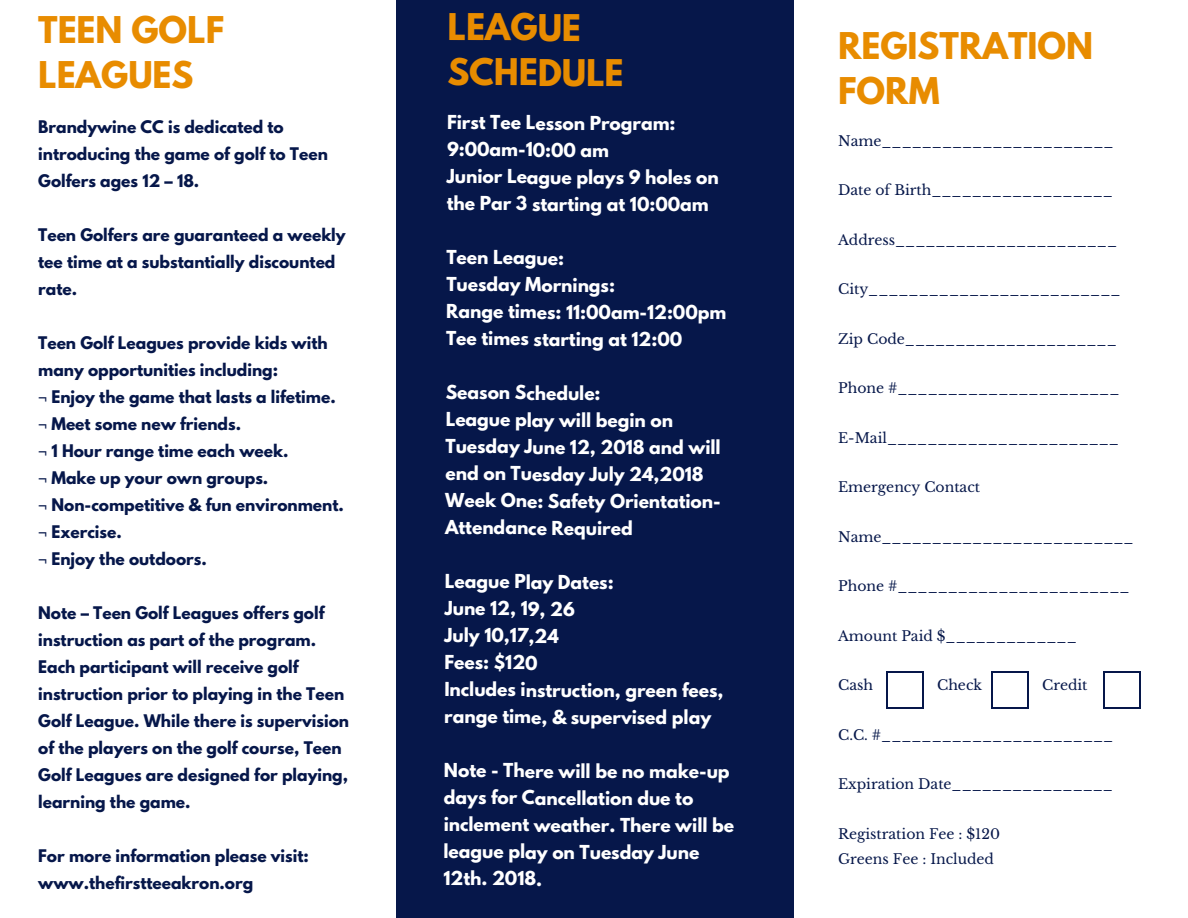
<style>
.page{position:relative;width:1188px;height:918px;background:#fff}
.page>*{position:absolute;margin:0;border:0;box-sizing:border-box;transform-origin:0 0}
.t1{font:700 32.7px/45px "League Spartan";color:#e88c00}
.t2{font:700 17.1px/27px "League Spartan";letter-spacing:-.005em;color:#fff}
.t3{font:700 15.45px/27px "League Spartan";color:#06174a}
.t4{font:13.95px/24.8px "Libre Baskerville";color:#06174a}
.s1{font-family:"Liberation Sans";font-weight:400}
</style>
<div class="page">
<div style="left:396px;top:0;width:397px;height:918px;background:#06174a"></div>
<hr style="left:887px;top:673px;width:1px;height:35px;background:#06174a">
<hr style="left:922px;top:673px;width:2px;height:35px;background:#06174a">
<hr style="left:888px;top:708px;width:35px;height:1px;background:#06174a">
<hr style="left:888px;top:672px;width:35px;height:1px;background:#06174a">
<hr style="left:991px;top:673px;width:1px;height:35px;background:#06174a">
<hr style="left:1027px;top:673px;width:1px;height:35px;background:#06174a">
<hr style="left:992px;top:708px;width:35px;height:1px;background:#06174a">
<hr style="left:992px;top:672px;width:35px;height:1px;background:#06174a">
<hr style="left:1104px;top:673px;width:1px;height:35px;background:#06174a">
<hr style="left:1140px;top:673px;width:1px;height:35px;background:#06174a">
<hr style="left:1105px;top:708px;width:35px;height:1px;background:#06174a">
<hr style="left:1105px;top:672px;width:35px;height:1px;background:#06174a">
<h1 class="t1" style="left:38px;top:12px;width:187px">TEEN GOLF<br>LEAGUES</h1>
<p class="t3" style="left:38px;top:116px;width:291px">Brandywine CC is dedicated to introducing the game of golf to Teen<br>Golfers ages 12 – 18.</p>
<p class="t3" style="left:38px;top:224px;width:309px">Teen Golfers are guaranteed a weekly tee time at a substantially discounted rate.</p>
<p class="t3" style="left:38px;top:332px;width:307px">Teen Golf Leagues provide kids with many opportunities including:<br><span class="s1">¬</span> Enjoy the game that lasts a lifetime. <span class="s1">¬</span> Meet some new friends.<br><span class="s1">¬</span> 1 Hour range time each week.<br><span class="s1">¬</span> Make up your own groups.<br><span class="s1">¬</span> Non-competitive &amp; fun environment. <span class="s1">¬</span> Exercise.<br><span class="s1">¬</span> Enjoy the outdoors.</p>
<p class="t3" style="left:38px;top:602px;width:312px">Note – Teen Golf Leagues offers golf instruction as part of the program.<br>Each participant will receive golf instruction prior to playing in the Teen Golf League. While there is supervision of the players on the golf course, Teen Golf Leagues are designed for playing, learning the game.</p>
<p class="t3" style="left:38px;top:845px;width:272px">For more information please visit: www.thefirstteeakron.org</p>
<h1 class="t1" style="left:447px;top:9px;width:178px">LEAGUE<br>SCHEDULE</h1>
<p class="t2" style="left:447px;top:111px;width:274px">First Tee Lesson Program:<br>9:00am-10:00 am<br>Junior League plays 9 holes on the Par 3 starting at 10:00am</p>
<p class="t2" style="left:446px;top:246px;width:282px">Teen League:<br>Tuesday Mornings:<br>Range times: 11:00am-12:00pm<br>Tee times starting at 12:00</p>
<p class="t2" style="left:445px;top:381px;width:277px">Season Schedule:<br>League play will begin on<br>Tuesday June 12, 2018 and will end on Tuesday July 24,2018<br>Week One: Safety Orientation-<br>Attendance Required</p>
<p class="t2" style="left:444px;top:570px;width:281px">League Play Dates:<br>June 12, 19, 26<br>July 10,17,24<br>Fees: $120<br>Includes instruction, green fees, range time, &amp; supervised play</p>
<p class="t2" style="left:443px;top:760px;width:292px">Note - There will be no make-up days for Cancellation due to inclement weather. There will be league play on Tuesday June<br>12th. 2018.</p>
<h1 class="t1" style="left:838px;top:27px;width:257px">REGISTRATION<br>FORM</h1>
<p class="t4" style="left:838px;top:129px;width:277px">Name_______________________</p>
<p class="t4" style="left:838px;top:178px;width:276px">Date of Birth__________________</p>
<p class="t4" style="left:838px;top:228px;width:281px">Address______________________</p>
<p class="t4" style="left:838px;top:277px;width:284px">City_________________________</p>
<p class="t4" style="left:838px;top:327px;width:280px">Zip Code_____________________</p>
<p class="t4" style="left:838px;top:376px;width:283px">Phone #______________________</p>
<p class="t4" style="left:838px;top:426px;width:282px">E-Mail_______________________</p>
<p class="t4" style="left:838px;top:475px;width:144px">Emergency Contact</p>
<p class="t4" style="left:838px;top:525px;width:297px">Name_________________________</p>
<p class="t4" style="left:838px;top:574px;width:293px">Phone #_______________________</p>
<p class="t4" style="left:838px;top:624px;width:240px">Amount Paid $_____________</p>
<p class="t4" style="left:838px;top:673px;width:36px">Cash</p>
<p class="t4" style="left:937px;top:673px;width:46px">Check</p>
<p class="t4" style="left:1042px;top:673px;width:47px">Credit</p>
<p class="t4" style="left:838px;top:723px;width:277px">C.C. #_______________________</p>
<p class="t4" style="left:838px;top:772px;width:276px">Expiration Date________________</p>
<p class="t4" style="left:838px;top:822px;width:163px">Registration Fee : $120<br>Greens Fee : Included</p>
</div>
